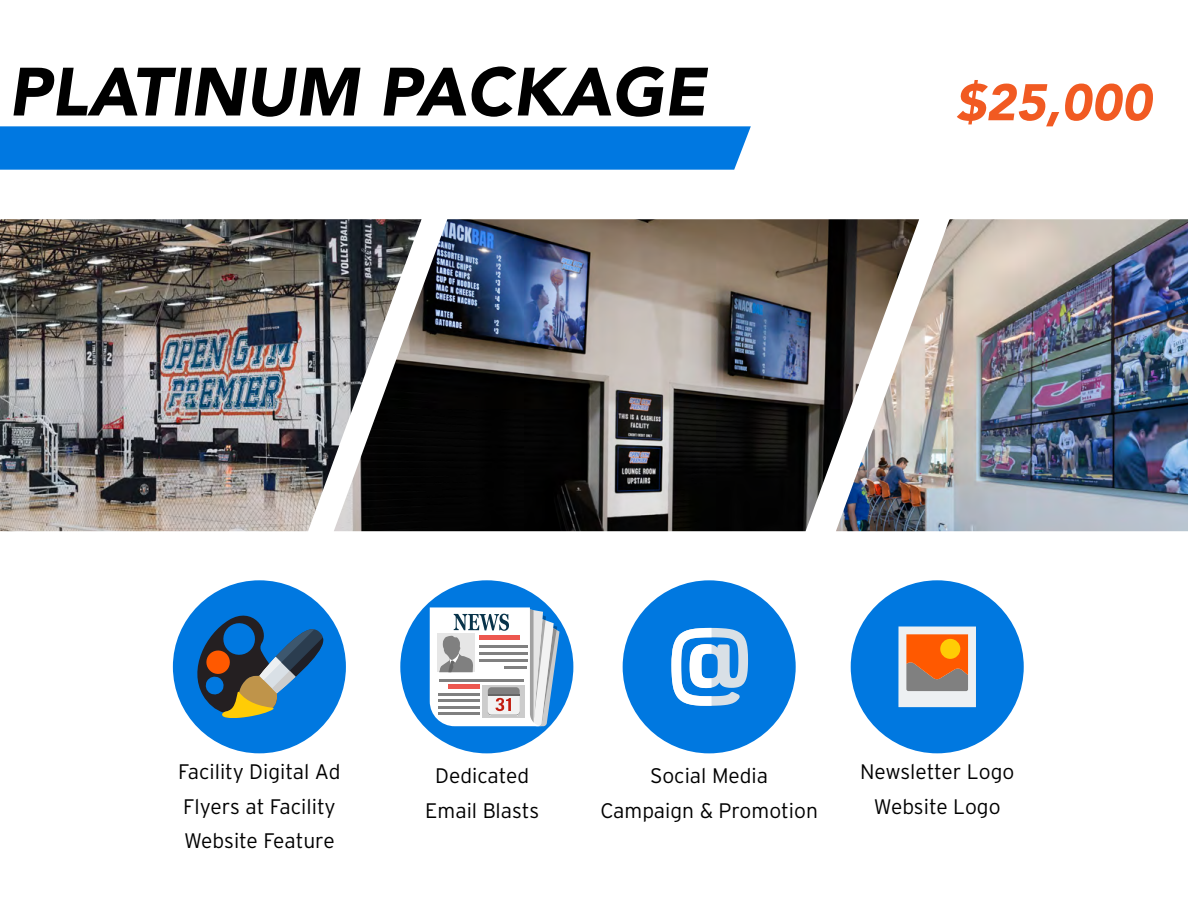
<style>
.page{position:relative;width:1188px;height:918px;background:#fff}
.page>*{position:absolute;margin:0;border:0;box-sizing:border-box;transform-origin:0 0}
.t1{font:italic 900 67.5px "Avenir";color:#000}
.t2{font:italic 900 51px "Avenir";color:#f15a22}
.t3{font:300 21px/34.5px "Interstate";color:#000;text-align:center}
</style>
<div class="page">
<div style="left:623px;top:580px;width:173px;height:173px;background:#0078e0;border-radius:50%"></div>
<svg style="left:671px;top:628px;width:77px;height:78px"></svg>
<div style="left:173px;top:580px;width:173px;height:173px;background:#0078e0;border-radius:50%"></div>
<svg style="left:188px;top:606px;width:135px;height:115px"></svg>
<div style="left:400px;top:580px;width:173px;height:173px;background:#0078e0;border-radius:50%"></div>
<svg style="left:430px;top:607px;width:130px;height:119px;background:#c8cdd4"></svg>
<div style="left:851px;top:580px;width:173px;height:173px;background:#0078e0;border-radius:50%"></div>
<div style="left:898px;top:626px;width:78px;height:81px;background:#edf0f2"></div>
<svg style="left:906px;top:634px;width:62px;height:57px;background:#cf6a33"></svg>
<div style="left:940px;top:639px;width:20px;height:20px;background:#ffcc05;border-radius:50%"></div>
<div style="left:0;top:126px;width:751px;height:44px;background:#0078e1"></div>
<img style="left:0;top:219px;width:334px;height:312px">
<img style="left:334px;top:219px;width:502px;height:312px">
<img style="left:836px;top:219px;width:352px;height:312px">
<h1 class="t1" style="left:9px;top:36px;width:699px">PLATINUM PACKAGE</h1>
<h2 class="t2" style="left:956px;top:60px;width:198px">$25,000</h2>
<p class="t3" style="left:178px;top:755px;width:164px;text-align:left">Facility Digital Ad<br>Flyers at Facility<br>Website Feature</p>
<p class="t3" style="left:600px;top:758px;width:219px">Social Media<br>Campaign &amp; Promotion</p>
<p class="t3" style="left:425px;top:758px;width:116px">Dedicated<br>Email Blasts</p>
<p class="t3" style="left:860px;top:755px;width:156px">Newsletter Logo<br>Website Logo</p>
</div>
